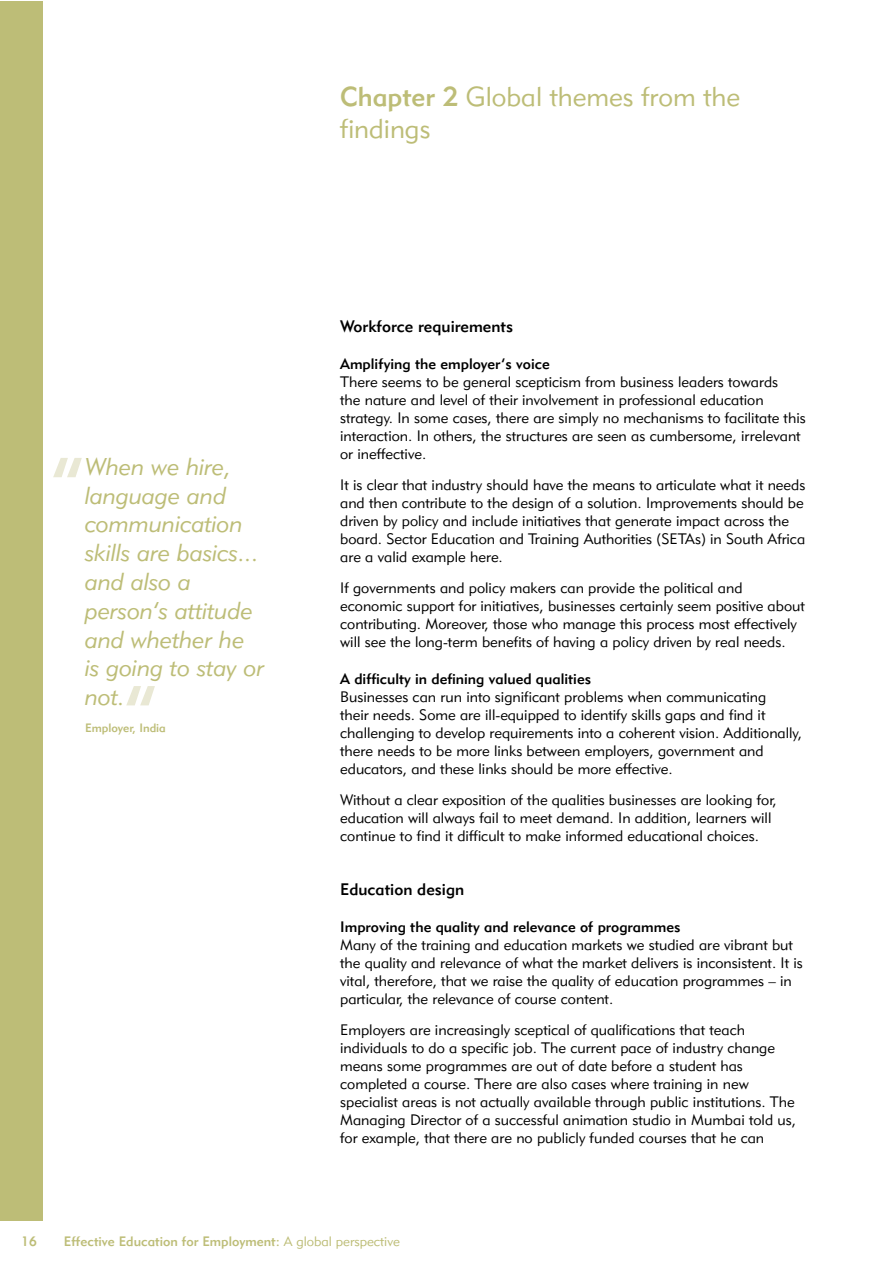
<style>
.page{position:relative;width:893px;height:1263px;background:#fff}
.page>*{position:absolute;margin:0;border:0;box-sizing:border-box;transform-origin:0 0}
.t1{font:27px/32.4px "Geometric 415 BT Lite A";color:#bdbd77}
.t2{font:24px/28.8px "Geometric 415 BT Lite Italic A";color:#bdbd77}
.t3{font:16.5px "Geometric 415 BT Medium A";color:#000}
.t4{font:15px/18px "Geometric 415 BT Lite A";color:#000}
.t5{font:15px "Geometric 415 BT Medium A";color:#000}
.t6{font:13.5px "Geometric 415 BT Medium A";color:#bdbd77}
.t7{font:12px "Geometric 415 BT Medium A";color:#bdbd77}
.s1{font-family:"Geometric 415 BT Medium A"}
.s2{font-family:"Geometric 415 BT Lite A"}
</style>
<div class="page">
<div style="left:0;top:1px;width:43px;height:1219px;background:#bdbd77"></div>
<svg style="left:53px;top:458px;width:29px;height:19px"></svg>
<svg style="left:126px;top:686px;width:29px;height:19px"></svg>
<h2 class="t2" style="left:85px;top:452px;width:181px">When we hire, language and communication skills are basics... and also a person’s attitude and whether he is going to stay or not.</h2>
<p class="t7" style="left:85px;top:721px;width:82px">Employer, India</p>
<h1 class="t1" style="left:340px;top:80px;width:401px"><span class="s1">Chapter 2</span> Global themes from the findings</h1>
<p class="t3" style="left:340px;top:316px;width:175px">Workforce requirements</p>
<p class="t5" style="left:340px;top:355px;width:211px">Amplifying the employer’s voice</p>
<p class="t4" style="left:340px;top:373px;width:467px">There seems to be general scepticism from business leaders towards<br>the nature and level of their involvement in professional education strategy. In some cases, there are simply no mechanisms to facilitate this interaction. In others, the structures are seen as cumbersome, irrelevant or ineffective.</p>
<p class="t4" style="left:340px;top:476px;width:467px">It is clear that industry should have the means to articulate what it needs and then contribute to the design of a solution. Improvements should be driven by policy and include initiatives that generate impact across the board. Sector Education and Training Authorities (SETAs) in South Africa are a valid example here.</p>
<p class="t4" style="left:340px;top:578px;width:466px">If governments and policy makers can provide the political and economic support for initiatives, businesses certainly seem positive about contributing. Moreover, those who manage this process most effectively will see the long-term benefits of having a policy driven by real needs.</p>
<p class="t5" style="left:340px;top:670px;width:253px">A difficulty in defining valued qualities</p>
<p class="t4" style="left:340px;top:688px;width:463px">Businesses can run into significant problems when communicating<br>their needs. Some are ill-equipped to identify skills gaps and find it challenging to develop requirements into a coherent vision. Additionally, there needs to be more links between employers, government and educators, and these links should be more effective.</p>
<p class="t4" style="left:340px;top:790px;width:438px">Without a clear exposition of the qualities businesses are looking for, education will always fail to meet demand. In addition, learners will continue to find it difficult to make informed educational choices.</p>
<p class="t3" style="left:340px;top:879px;width:126px">Education design</p>
<p class="t5" style="left:340px;top:917px;width:342px">Improving the quality and relevance of programmes</p>
<p class="t4" style="left:340px;top:935px;width:464px">Many of the training and education markets we studied are vibrant but the quality and relevance of what the market delivers is inconsistent. It is vital, therefore, that we raise the quality of education programmes – in particular, the relevance of course content.</p>
<p class="t4" style="left:340px;top:1020px;width:457px">Employers are increasingly sceptical of qualifications that teach individuals to do a specific job. The current pace of industry change means some programmes are out of date before a student has completed a course. There are also cases where training in new specialist areas is not actually available through public institutions. The Managing Director of a successful animation studio in Mumbai told us, for example, that there are no publicly funded courses that he can</p>
<p class="t6" style="left:21px;top:1233px;width:17px">16</p>
<p class="t6" style="left:64px;top:1233px;width:338px">Effective Education for Employment: <span class="s2">A global perspective</span></p>
</div>
